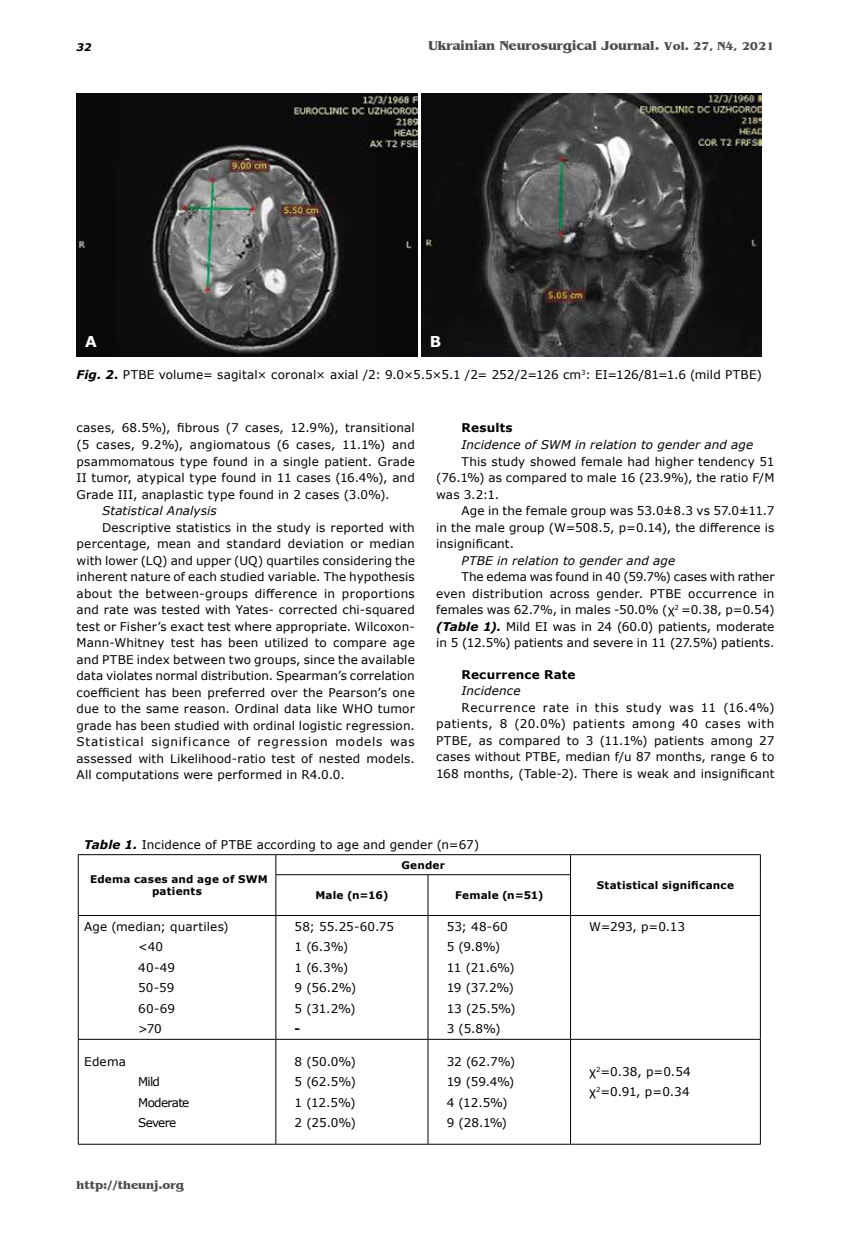
<style>
.page{position:relative;width:851px;height:1234px;background:#fff}
.page>*{position:absolute;margin:0;border:0;box-sizing:border-box;transform-origin:0 0}
.t1{font:700 15px "Verdana";color:#fff}
.t2{font:700 13.5px "Benguiat";color:#4c4c4c}
.t3{font:12px/16.5px "Verdana";letter-spacing:.01em;color:#000;text-align:justify}
.t4{font:italic 12px "Verdana";letter-spacing:.01em;color:#000}
.t5{font:12px/20.5px "Verdana";letter-spacing:-.01em;color:#000}
.t6{font:700 12px "Verdana";letter-spacing:.02em;color:#000}
.t7{font:12px/20.5px "Verdana";letter-spacing:-.06em;color:#000}
.t8{font:700 12px "Benguiat";color:#4c4c4c}
.t9{font:700 10.5px/12px "Verdana";letter-spacing:.02em;color:#000;text-align:center}
.t10{font:italic 700 10.5px "Verdana";color:#000}
.s1{font-size:12px}
.s2{font-weight:700;font-style:italic}
</style>
<div class="page">
<hr style="left:78px;top:854px;width:198px;height:1px;background:#000">
<svg style="left:78px;top:854px;width:1px;height:20px"></svg>
<hr style="left:78px;top:874px;width:1px;height:40px;background:#000">
<hr style="left:276px;top:854px;width:152px;height:1px;background:#000">
<svg style="left:275px;top:854px;width:1px;height:20px"></svg>
<hr style="left:428px;top:854px;width:142px;height:1px;background:#000">
<hr style="left:570px;top:854px;width:190px;height:1px;background:#000">
<svg style="left:570px;top:854px;width:1px;height:20px"></svg>
<svg style="left:759px;top:854px;width:1px;height:20px"></svg>
<hr style="left:759px;top:874px;width:1px;height:40px;background:#000">
<hr style="left:275px;top:874px;width:153px;height:1px;background:#000">
<hr style="left:275px;top:874px;width:1px;height:40px;background:#000">
<hr style="left:428px;top:874px;width:143px;height:1px;background:#000">
<hr style="left:427px;top:874px;width:1px;height:40px;background:#000">
<hr style="left:570px;top:874px;width:1px;height:40px;background:#000">
<hr style="left:78px;top:914px;width:198px;height:1px;background:#000">
<hr style="left:78px;top:915px;width:1px;height:123px;background:#000">
<hr style="left:276px;top:914px;width:152px;height:1px;background:#000">
<hr style="left:275px;top:915px;width:1px;height:123px;background:#000">
<hr style="left:428px;top:914px;width:142px;height:1px;background:#000">
<hr style="left:427px;top:915px;width:1px;height:123px;background:#000">
<hr style="left:570px;top:914px;width:190px;height:1px;background:#000">
<hr style="left:570px;top:915px;width:1px;height:123px;background:#000">
<hr style="left:759px;top:915px;width:1px;height:123px;background:#000">
<hr style="left:78px;top:1038px;width:198px;height:1px;background:#000">
<hr style="left:78px;top:1039px;width:1px;height:104px;background:#000">
<hr style="left:276px;top:1038px;width:152px;height:1px;background:#000">
<hr style="left:275px;top:1039px;width:1px;height:104px;background:#000">
<hr style="left:428px;top:1038px;width:142px;height:1px;background:#000">
<hr style="left:427px;top:1039px;width:1px;height:104px;background:#000">
<hr style="left:570px;top:1038px;width:190px;height:1px;background:#000">
<hr style="left:570px;top:1039px;width:1px;height:104px;background:#000">
<hr style="left:759px;top:1039px;width:1px;height:104px;background:#000">
<hr style="left:78px;top:1143px;width:198px;height:1px;background:#000">
<hr style="left:276px;top:1143px;width:152px;height:1px;background:#000">
<hr style="left:428px;top:1143px;width:142px;height:1px;background:#000">
<hr style="left:570px;top:1143px;width:190px;height:1px;background:#000">
<img style="left:77px;top:94px;width:340px;height:262px">
<img style="left:421px;top:94px;width:340px;height:262px">
<p class="t10" style="left:77px;top:40px;width:16px">32</p>
<p class="t2" style="left:428px;top:38px;width:347px">Ukrainian Neurosurgical Journal. <span class="s1">Vol. 27, N4, 2021</span></p>
<p class="t1" style="left:85px;top:330px;width:13px">А</p>
<p class="t1" style="left:430px;top:330px;width:13px">В</p>
<p class="t3" style="left:76px;top:366px;width:687px"><span class="s2">Fig. 2.</span> PTBE volume= sagital× coronal× axial /2: 9.0×5.5×5.1 /2= 252/2=126 cm<sup>3</sup>: EI=126/81=1.6 (mild PTBE)</p>
<p class="t3" style="left:76px;top:419px;width:340px">cases, 68.5%), fibrous (7 cases, 12.9%), transitional (5 cases, 9.2%), angiomatous (6 cases, 11.1%) and psammomatous type found in a single patient. Grade II tumor, atypical type found in 11 cases (16.4%), and Grade III, anaplastic type found in 2 cases (3.0%).</p>
<p class="t4" style="left:102px;top:502px;width:116px">Statistical Analysis</p>
<p class="t3" style="left:76px;top:518px;width:340px;text-indent:26px">Descriptive statistics in the study is reported with percentage, mean and standard deviation or median with lower (LQ) and upper (UQ) quartiles considering the inherent nature of each studied variable. The hypothesis about the between-groups difference in proportions and rate was tested with Yates- corrected chi-squared test or Fisher’s exact test where appropriate. Wilcoxon-Mann-Whitney test has been utilized to compare age and PTBE index between two groups, since the available data violates normal distribution. Spearman’s correlation coefficient has been preferred over the Pearson’s one due to the same reason. Ordinal data like WHO tumor grade has been studied with ordinal logistic regression.<br>Statistical significance of regression models was assessed with Likelihood-ratio test of nested models.<br>All computations were performed in R4.0.0.</p>
<p class="t6" style="left:461px;top:419px;width:53px">Results</p>
<p class="t4" style="left:461px;top:436px;width:293px">Incidence of SWM in relation to gender and age</p>
<p class="t3" style="left:436px;top:452px;width:340px;text-indent:26px">This study showed female had higher tendency 51 (76.1%) as compared to male 16 (23.9%), the ratio F/M was 3.2:1.</p>
<p class="t3" style="left:436px;top:502px;width:340px;text-indent:26px">Age in the female group was 53.0±8.3 vs 57.0±11.7 in the male group (W=508.5, p=0.14), the difference is insignificant.</p>
<p class="t4" style="left:461px;top:552px;width:215px">PTBE in relation to gender and age</p>
<p class="t3" style="left:436px;top:568px;width:340px;text-indent:26px">The edema was found in 40 (59.7%) cases with rather even distribution across gender. PTBE occurrence in females was 62.7%, in males -50.0% (χ<sup>2</sup> =0.38, p=0.54) <span class="s2">(Table 1).</span> Mild EI was in 24 (60.0) patients, moderate in 5 (12.5%) patients and severe in 11 (27.5%) patients.</p>
<p class="t6" style="left:461px;top:665px;width:115px">Recurrence Rate</p>
<p class="t4" style="left:461px;top:682px;width:60px">Incidence</p>
<p class="t3" style="left:436px;top:698px;width:340px;text-indent:26px">Recurrence rate in this study was 11 (16.4%) patients, 8 (20.0%) patients among 40 cases with PTBE, as compared to 3 (11.1%) patients among 27 cases without PTBE, median f/u 87 months, range 6 to 168 months, (Table-2). There is weak and insignificant</p>
<p class="t3" style="left:84px;top:835px;width:396px"><span class="s2">Table 1.</span> Incidence of PTBE according to age and gender (n=67)</p>
<p class="t9" style="left:90px;top:872px;width:179px">Edema cases and age of SWM patients</p>
<p class="t9" style="left:401px;top:858px;width:45px">Gender</p>
<p class="t9" style="left:315px;top:888px;width:74px">Male (n=16)</p>
<p class="t9" style="left:455px;top:888px;width:90px">Female (n=51)</p>
<p class="t9" style="left:597px;top:878px;width:138px">Statistical significance</p>
<p class="t3" style="left:138px;top:915px;width:92px;line-height:20.5px;text-align:left;text-indent:-54px">Age (median; quartiles) &lt;40<br>40-49<br>50-59<br>60-69<br>&gt;70</p>
<p class="t3" style="left:294px;top:915px;width:101px;line-height:20.5px;text-align:left">58; 55.25-60.75<br>1 (6.3%)<br>1 (6.3%)<br>9 (56.2%)<br>5 (31.2%)</p>
<p class="t6" style="left:294px;top:1020px;width:7px">-</p>
<p class="t5" style="left:446px;top:915px;width:70px">53; 48-60<br>5 (9.8%)<br>11 (21.6%)<br>19 (37.2%)<br>13 (25.5%)<br>3 (5.8%)</p>
<p class="t3" style="left:589px;top:917px;width:97px">W=293, p=0.13</p>
<p class="t3" style="left:84px;top:1052px;width:43px">Edema</p>
<p class="t7" style="left:138px;top:1071px;width:53px">Mild<br>Moderate<br>Severe</p>
<p class="t8" style="left:77px;top:1178px;width:109px">http://theunj.org</p>
<p class="t3" style="left:294px;top:1050px;width:63px;line-height:20.5px">8 (50.0%)<br>5 (62.5%)<br>1 (12.5%)<br>2 (25.0%)</p>
<p class="t5" style="left:446px;top:1050px;width:70px">32 (62.7%)<br>19 (59.4%)<br>4 (12.5%)<br>9 (28.1%)</p>
<p class="t3" style="left:589px;top:1060px;width:103px;line-height:20.5px">χ<sup>2</sup>=0.38, p=0.54 χ<sup>2</sup>=0.91, p=0.34</p>
</div>
